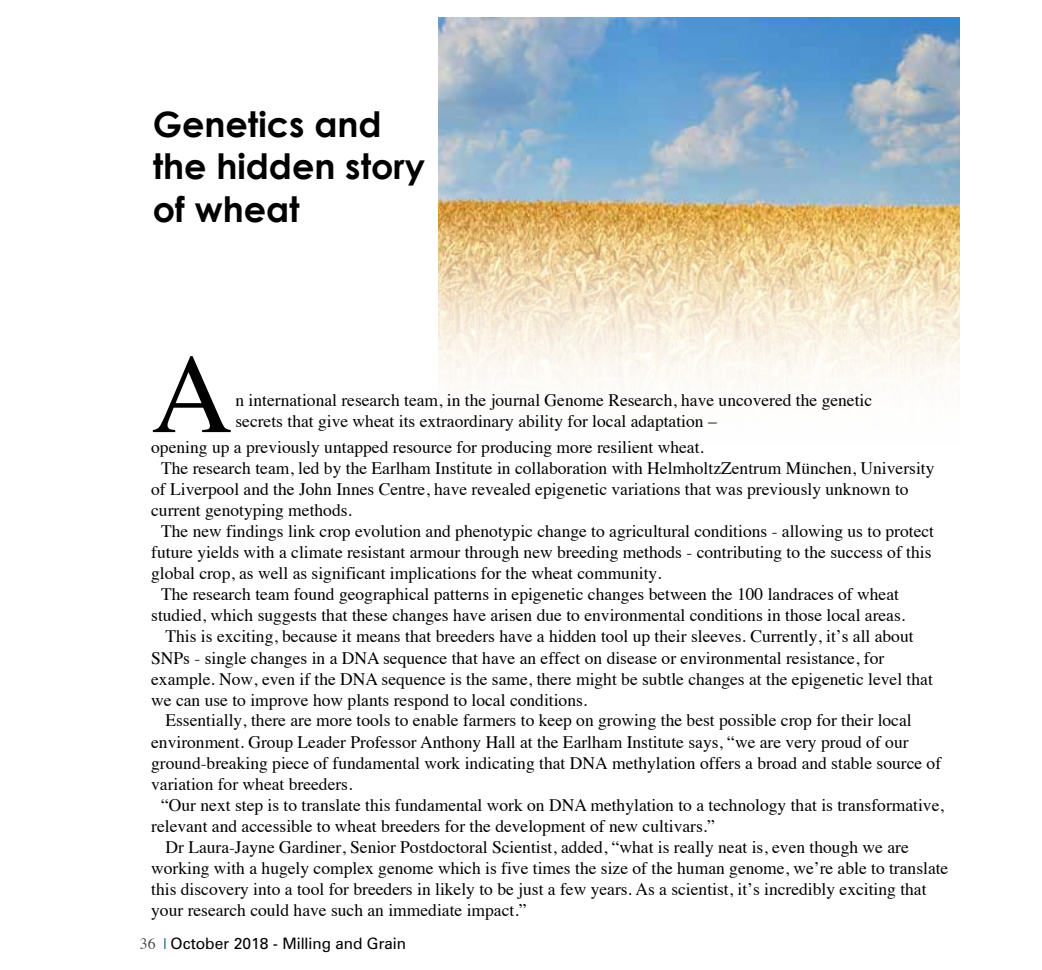
<style>
.page{position:relative;width:1042px;height:970px;background:#fff}
.page>*{position:absolute;margin:0;border:0;box-sizing:border-box;transform-origin:0 0}
.t1{font:112.7px "Times";color:#000}
.t2{font:700 35px/42px "Century Gothic";color:#000}
.t3{font:17.5px/21px "Times";color:#000}
.t4{font:15.75px "Zurich BT";color:#000}
.s1{font-family:"Times";color:#4d4d4c}
.s2{font-family:"Times";color:#00587c}
</style>
<div class="page">
<img style="left:438px;top:17px;width:521px;height:365px">
<h2 class="t2" style="left:153px;top:103px;width:274px">Genetics and the hidden story of wheat</h2>
<h1 class="t1" style="left:151px;top:289px;width:83px">A</h1>
<p class="t3" style="left:235px;top:387px;width:638px">n international research team, in the journal Genome Research, have uncovered the genetic secrets that give wheat its extraordinary ability for local adaptation –</p>
<p class="t3" style="left:151px;top:435px;width:554px">opening up a previously untapped resource for producing more resilient wheat.</p>
<p class="t3" style="left:161px;top:456px;width:775px">The research team, led by the Earlham Institute in collaboration with HelmholtzZentrum München, University</p>
<p class="t3" style="left:151px;top:477px;width:759px">of Liverpool and the John Innes Centre, have revealed epigenetic variations that was previously unknown to</p>
<p class="t3" style="left:151px;top:498px;width:202px">current genotyping methods.</p>
<p class="t3" style="left:161px;top:519px;width:774px">The new findings link crop evolution and phenotypic change to agricultural conditions - allowing us to protect</p>
<p class="t3" style="left:151px;top:540px;width:782px">future yields with a climate resistant armour through new breeding methods - contributing to the success of this</p>
<p class="t3" style="left:151px;top:561px;width:512px">global crop, as well as significant implications for the wheat community.</p>
<p class="t3" style="left:161px;top:582px;width:739px">The research team found geographical patterns in epigenetic changes between the 100 landraces of wheat</p>
<p class="t3" style="left:151px;top:603px;width:755px">studied, which suggests that these changes have arisen due to environmental conditions in those local areas.</p>
<p class="t3" style="left:165px;top:624px;width:750px">This is exciting, because it means that breeders have a hidden tool up their sleeves. Currently, it’s all about</p>
<p class="t3" style="left:151px;top:646px;width:734px">SNPs - single changes in a DNA sequence that have an effect on disease or environmental resistance, for</p>
<p class="t3" style="left:151px;top:667px;width:783px">example. Now, even if the DNA sequence is the same, there might be subtle changes at the epigenetic level that</p>
<p class="t3" style="left:151px;top:688px;width:437px">we can use to improve how plants respond to local conditions.</p>
<p class="t3" style="left:165px;top:708px;width:748px">Essentially, there are more tools to enable farmers to keep on growing the best possible crop for their local</p>
<p class="t3" style="left:151px;top:730px;width:759px">environment. Group Leader Professor Anthony Hall at the Earlham Institute says, “we are very proud of our</p>
<p class="t3" style="left:151px;top:750px;width:791px">ground-breaking piece of fundamental work indicating that DNA methylation offers a broad and stable source of</p>
<p class="t3" style="left:151px;top:771px;width:203px">variation for wheat breeders.</p>
<p class="t3" style="left:161px;top:792px;width:784px">“Our next step is to translate this fundamental work on DNA methylation to a technology that is transformative,</p>
<p class="t3" style="left:151px;top:813px;width:565px">relevant and accessible to wheat breeders for the development of new cultivars.”</p>
<p class="t3" style="left:165px;top:834px;width:745px">Dr Laura-Jayne Gardiner, Senior Postdoctoral Scientist, added, “what is really neat is, even though we are</p>
<p class="t3" style="left:151px;top:855px;width:798px">working with a hugely complex genome which is five times the size of the human genome, we’re able to translate</p>
<p class="t3" style="left:151px;top:876px;width:777px">this discovery into a tool for breeders in likely to be just a few years. As a scientist, it’s incredibly exciting that</p>
<p class="t3" style="left:151px;top:897px;width:377px">your research could have such an immediate impact.”</p>
<p class="t4" style="left:140px;top:933px;width:268px"><span class="s1">36</span> <span class="s2">|</span> October 2018 - Milling and Grain</p>
</div>
